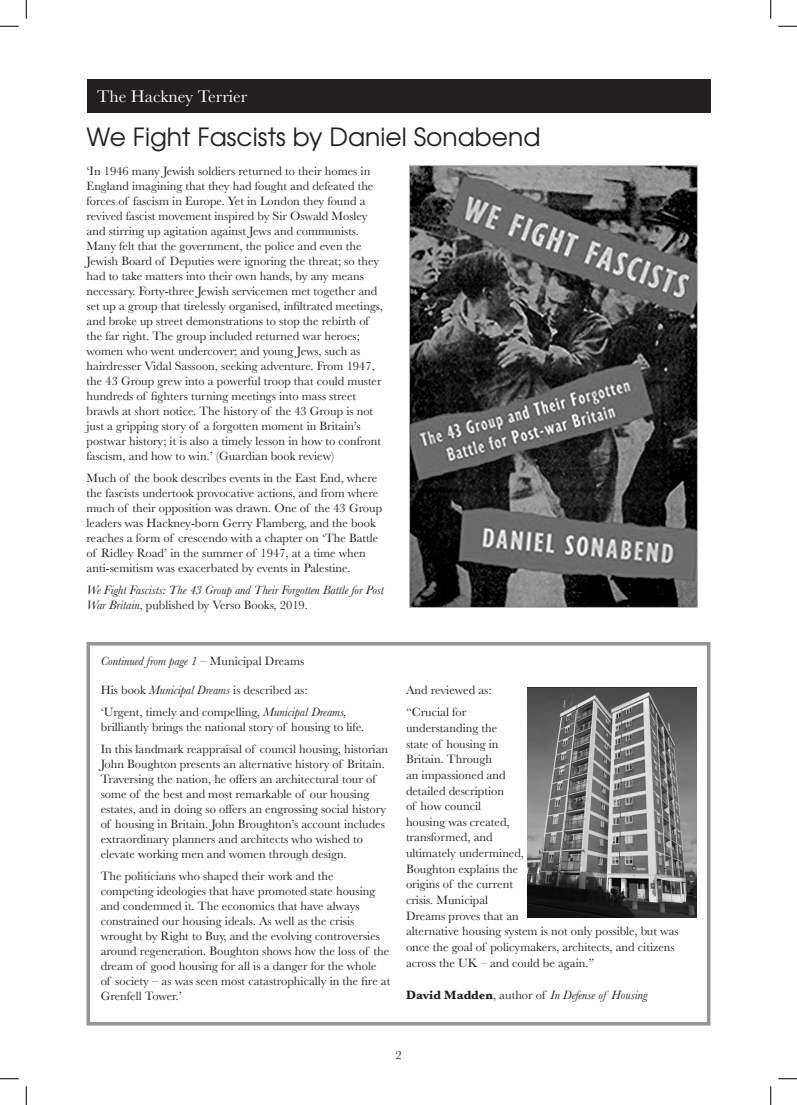
<style>
.page{position:relative;width:797px;height:1105px;background:#fff}
.page>*{position:absolute;margin:0;border:0;box-sizing:border-box;transform-origin:0 0}
.title_span{font:25px "Te X Gyre Adventor";color:#231f20}
.t1{font:17.5px "Baskerville";color:#fff}
.t2{font:12.5px/15px "Baskerville";color:#231f20}
.t3{font:italic 12.5px/15px "Baskerville";color:#231f20}
.s1{font-style:normal}
.s2{font-style:italic}
.s3{font-weight:700;font-style:normal}
</style>
<div class="page">
<div style="left:86px;top:79px;width:624px;height:34px;background:#231f20"></div>
<div style="left:86px;top:642px;width:624px;height:383px;border:4px solid #939598"></div>
<img style="left:410px;top:165px;width:287px;height:442px">
<img style="left:528px;top:687px;width:168px;height:230px">
<svg style="left:0;top:25px;width:19px;height:2px"></svg>
<svg style="left:778px;top:25px;width:19px;height:2px"></svg>
<svg style="left:0;top:1078px;width:19px;height:1px"></svg>
<svg style="left:778px;top:1078px;width:19px;height:1px"></svg>
<svg style="left:25px;top:0;width:2px;height:19px"></svg>
<svg style="left:25px;top:1086px;width:2px;height:19px"></svg>
<svg style="left:770px;top:0;width:1px;height:19px"></svg>
<svg style="left:770px;top:1086px;width:1px;height:19px"></svg>
<h2 class="t1" style="left:97px;top:85px;width:151px">The Hackney Terrier</h2>
<p class="title_span" style="left:86px;top:117px;width:455px">We Fight Fascists by Daniel Sonabend</p>
<p class="t2" style="left:86px;top:163px;width:298px">‘In 1946 many Jewish soldiers returned to their homes in England imagining that they had fought and defeated the forces of fascism in Europe. Yet in London they found a revived fascist movement inspired by Sir Oswald Mosley and stirring up agitation against Jews and communists.<br>Many felt that the government, the police and even the Jewish Board of Deputies were ignoring the threat; so they had to take matters into their own hands, by any means necessary. Forty-three Jewish servicemen met together and set up a group that tirelessly organised, infiltrated meetings, and broke up street demonstrations to stop the rebirth of the far right. The group included returned war heroes; women who went undercover; and young Jews, such as hairdresser Vidal Sassoon, seeking adventure. From 1947, the 43 Group grew into a powerful troop that could muster hundreds of fighters turning meetings into mass street brawls at short notice. The history of the 43 Group is not just a gripping story of a forgotten moment in Britain’s postwar history; it is also a timely lesson in how to confront fascism, and how to win.’ (Guardian book review)</p>
<p class="t2" style="left:86px;top:471px;width:297px">Much of the book describes events in the East End, where the fascists undertook provocative actions, and from where much of their opposition was drawn. One of the 43 Group leaders was Hackney-born Gerry Flamberg, and the book reaches a form of crescendo with a chapter on ‘The Battle of Ridley Road’ in the summer of 1947, at a time when anti-semitism was exacerbated by events in Palestine.</p>
<p class="t3" style="left:86px;top:582px;width:299px">We Fight Fascists: The 43 Group and Their Forgotten Battle for Post<br>War Britain<span class="s1">, published by Verso Books, 2019.</span></p>
<p class="t3" style="left:101px;top:653px;width:205px">Continued from page 1 – <span class="s1">Municipal Dreams</span></p>
<p class="t2" style="left:101px;top:682px;width:208px">His book <span class="s2">Municipal Dreams</span> is described as:</p>
<p class="t2" style="left:101px;top:704px;width:265px">‘Urgent, timely and compelling, <span class="s2">Municipal Dreams, </span>brilliantly brings the national story of housing to life.</p>
<p class="t2" style="left:101px;top:741px;width:289px">In this landmark reappraisal of council housing, historian John Boughton presents an alternative history of Britain.<br>Traversing the nation, he offers an architectural tour of some of the best and most remarkable of our housing estates, and in doing so offers an engrossing social history of housing in Britain. John Broughton’s account includes extraordinary planners and architects who wished to elevate working men and women through design.</p>
<p class="t2" style="left:101px;top:869px;width:291px">The politicians who shaped their work and the<br>competing ideologies that have promoted state housing and condemned it. The economics that have always constrained our housing ideals. As well as the crisis wrought by Right to Buy, and the evolving controversies around regeneration. Boughton shows how the loss of the dream of good housing for all is a danger for the whole<br>of society – as was seen most catastrophically in the fire at Grenfell Tower.’</p>
<p class="t2" style="left:406px;top:682px;width:87px">And reviewed as:</p>
<p class="t2" style="left:406px;top:705px;width:274px;line-height:15.6px">“Crucial for<br>understanding the<br>state of housing in<br>Britain. Through<br>an impassioned and<br>detailed description<br>of how council<br>housing was created,<br>transformed, and<br>ultimately undermined,<br>Boughton explains the<br>origins of the current<br>crisis. Municipal<br>Dreams proves that an<br>alternative housing system is not only possible, but was once the goal of policymakers, architects, and citizens across the UK – and could be again.”</p>
<p class="t3" style="left:406px;top:988px;width:243px"><span class="s3">David Madden</span><span class="s1">, author of</span> In Defense of Housing</p>
<p class="t2" style="left:395px;top:1047px;width:8px">2</p>
</div>
